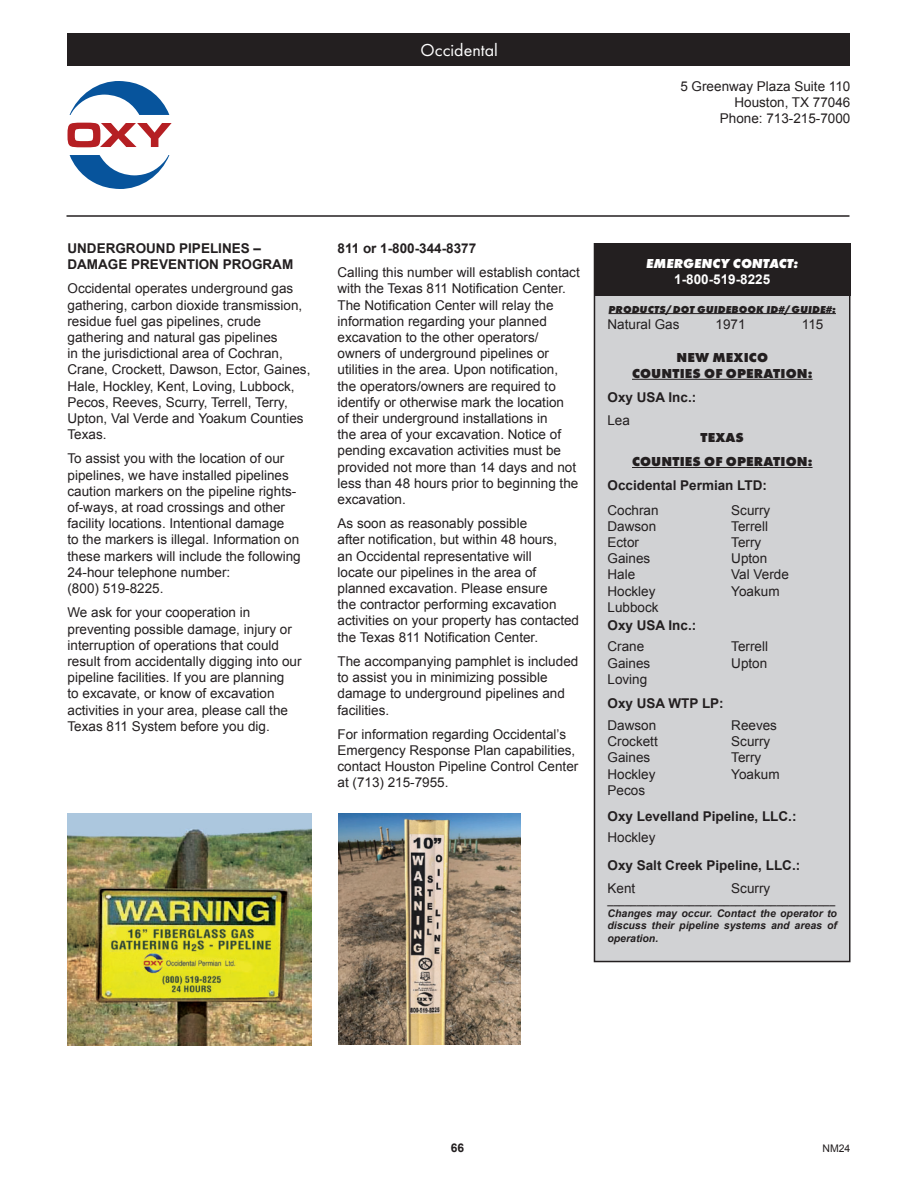
<style>
.page{position:relative;width:918px;height:1188px;background:#fff}
.page>*{position:absolute;margin:0;border:0;box-sizing:border-box;transform-origin:0 0}
.t1{font:18px "Futura PT";color:#fff}
.t2{font:13.5px/16.2px "Arial";color:#231f20}
.t3{font:700 13.5px/16.2px "Arial";color:#231f20}
.t4{font:800 13.5px "Futura PT";letter-spacing:.01em;color:#231f20}
.t5{font:italic 800 13.5px "Futura PT";color:#fff}
.t6{font:700 13.5px "Arial";color:#fff}
.t7{font:700 12px "Arial";color:#231f20}
.t8{font:italic 700 10.5px/12.6px "Arial";color:#231f20;text-align:justify}
.t9{font:italic 800 10.5px "Futura PT";letter-spacing:.01em;color:#231f20}
.t10{font:10.5px "Arial";color:#231f20}
</style>
<div class="page">
<div style="left:68px;top:34px;width:782px;height:32px;background:#231f20"></div>
<div style="left:594px;top:244px;width:256px;height:718px;background:#d1d2d4"></div>
<div style="left:594px;top:243px;width:256px;height:719px;border:2px solid #231f20"></div>
<hr style="left:67px;top:215px;width:783px;height:2px;background:#231f20">
<div style="left:594px;top:244px;width:256px;height:52px;background:#231f20"></div>
<hr style="left:609px;top:313px;width:227px;height:1px;background:#231f20">
<hr style="left:632px;top:379px;width:181px;height:1px;background:#231f20">
<hr style="left:632px;top:467px;width:181px;height:1px;background:#231f20">
<img style="left:68px;top:814px;width:243px;height:231px">
<svg style="left:70px;top:155px;width:99px;height:34px"></svg>
<svg style="left:70px;top:81px;width:99px;height:34px"></svg>
<svg style="left:68px;top:123px;width:104px;height:24px"></svg>
<img style="left:338px;top:814px;width:183px;height:231px">
<p class="t1" style="left:421px;top:39px;width:79px">Occidental</p>
<p class="t2" style="left:680px;top:78px;width:172px">5 Greenway Plaza Suite 110</p>
<p class="t2" style="left:734px;top:94px;width:118px">Houston, TX 77046</p>
<p class="t2" style="left:720px;top:111px;width:132px">Phone: 713-215-7000</p>
<p class="t3" style="left:68px;top:240px;width:227px">UNDERGROUND PIPELINES –<br>DAMAGE PREVENTION PROGRAM</p>
<p class="t2" style="left:68px;top:281px;width:244px">Occidental operates underground gas gathering, carbon dioxide transmission, residue fuel gas pipelines, crude gathering and natural gas pipelines<br>in the jurisdictional area of Cochran, Crane, Crockett, Dawson, Ector, Gaines, Hale, Hockley, Kent, Loving, Lubbock, Pecos, Reeves, Scurry, Terrell, Terry, Upton, Val Verde and Yoakum Counties Texas.</p>
<p class="t2" style="left:68px;top:451px;width:235px">To assist you with the location of our pipelines, we have installed pipelines caution markers on the pipeline rights&shy;of-ways, at road crossings and other facility locations. Intentional damage<br>to the markers is illegal. Information on these markers will include the following 24-hour telephone number:<br>(800) 519-8225.</p>
<p class="t2" style="left:68px;top:605px;width:236px">We ask for your cooperation in preventing possible damage, injury or interruption of operations that could result from accidentally digging into our pipeline facilities. If you are planning<br>to excavate, or know of excavation activities in your area, please call the Texas 811 System before you dig.</p>
<p class="t3" style="left:338px;top:240px;width:140px">811 or 1-800-344-8377</p>
<p class="t2" style="left:338px;top:264px;width:244px">Calling this number will establish contact with the Texas 811 Notification Center.<br>The Notification Center will relay the information regarding your planned excavation to the other operators/ owners of underground pipelines or utilities in the area. Upon notification, the operators/owners are required to identify or otherwise mark the location<br>of their underground installations in<br>the area of your excavation. Notice of pending excavation activities must be provided not more than 14 days and not less than 48 hours prior to beginning the excavation.</p>
<p class="t2" style="left:338px;top:516px;width:243px">As soon as reasonably possible<br>after notification, but within 48 hours,<br>an Occidental representative will<br>locate our pipelines in the area of planned excavation. Please ensure<br>the contractor performing excavation activities on your property has contacted the Texas 811 Notification Center.</p>
<p class="t2" style="left:338px;top:653px;width:242px">The accompanying pamphlet is included to assist you in minimizing possible damage to underground pipelines and facilities.</p>
<p class="t2" style="left:338px;top:726px;width:242px">For information regarding Occidental’s Emergency Response Plan capabilities, contact Houston Pipeline Control Center at (713) 215-7955.</p>
<p class="t5" style="left:646px;top:254px;width:154px">EMERGENCY CONTACT:</p>
<p class="t6" style="left:674px;top:270px;width:98px">1-800-519-8225</p>
<p class="t9" style="left:609px;top:302px;width:229px">PRODUCTS/DOT GUIDEBOOK ID#/GUIDE#:</p>
<p class="t2" style="left:608px;top:316px;width:74px">Natural Gas</p>
<p class="t2" style="left:716px;top:316px;width:32px">1971</p>
<p class="t2" style="left:802px;top:316px;width:23px">115</p>
<p class="t4" style="left:676px;top:349px;width:93px">NEW MEXICO</p>
<p class="t4" style="left:632px;top:365px;width:182px">COUNTIES OF OPERATION:</p>
<p class="t3" style="left:608px;top:390px;width:90px">Oxy USA Inc.:</p>
<p class="t4" style="left:701px;top:429px;width:45px">TEXAS</p>
<p class="t4" style="left:632px;top:453px;width:182px">COUNTIES OF OPERATION:</p>
<p class="t3" style="left:608px;top:478px;width:161px">Occidental Permian LTD:</p>
<p class="t2" style="left:607px;top:412px;width:24px">Lea</p>
<p class="t2" style="left:608px;top:502px;width:53px">Cochran</p>
<p class="t2" style="left:608px;top:518px;width:50px">Dawson</p>
<p class="t2" style="left:608px;top:534px;width:33px">Ector</p>
<p class="t2" style="left:608px;top:550px;width:44px">Gaines</p>
<p class="t2" style="left:608px;top:567px;width:29px">Hale</p>
<p class="t2" style="left:608px;top:583px;width:50px">Hockley</p>
<p class="t2" style="left:608px;top:599px;width:53px">Lubbock</p>
<p class="t3" style="left:608px;top:618px;width:90px">Oxy USA Inc.:</p>
<p class="t2" style="left:608px;top:639px;width:38px">Crane</p>
<p class="t2" style="left:608px;top:655px;width:44px">Gaines</p>
<p class="t2" style="left:608px;top:671px;width:41px">Loving</p>
<p class="t3" style="left:608px;top:696px;width:118px">Oxy USA WTP LP:</p>
<p class="t2" style="left:608px;top:717px;width:50px">Dawson</p>
<p class="t2" style="left:608px;top:733px;width:52px">Crockett</p>
<p class="t2" style="left:608px;top:750px;width:44px">Gaines</p>
<p class="t2" style="left:608px;top:766px;width:50px">Hockley</p>
<p class="t2" style="left:608px;top:782px;width:39px">Pecos</p>
<p class="t2" style="left:731px;top:502px;width:41px">Scurry</p>
<p class="t2" style="left:731px;top:518px;width:38px">Terrell</p>
<p class="t2" style="left:731px;top:534px;width:31px">Terry</p>
<p class="t2" style="left:731px;top:550px;width:38px">Upton</p>
<p class="t2" style="left:731px;top:567px;width:59px">Val Verde</p>
<p class="t2" style="left:731px;top:583px;width:50px">Yoakum</p>
<p class="t2" style="left:731px;top:639px;width:38px">Terrell</p>
<p class="t2" style="left:731px;top:655px;width:38px">Upton</p>
<p class="t2" style="left:731px;top:717px;width:47px">Reeves</p>
<p class="t2" style="left:731px;top:733px;width:41px">Scurry</p>
<p class="t2" style="left:731px;top:750px;width:31px">Terry</p>
<p class="t2" style="left:731px;top:766px;width:50px">Yoakum</p>
<p class="t3" style="left:608px;top:809px;width:191px">Oxy Levelland Pipeline, LLC.:</p>
<p class="t3" style="left:608px;top:858px;width:194px">Oxy Salt Creek Pipeline, LLC.:</p>
<p class="t8" style="left:608px;top:894px;width:229px">_______________________________________</p>
<p class="t8" style="left:608px;top:907px;width:231px">Changes may occur. Contact the operator to discuss their pipeline systems and areas of operation.</p>
<p class="t2" style="left:608px;top:829px;width:50px">Hockley</p>
<p class="t2" style="left:608px;top:880px;width:29px">Kent</p>
<p class="t2" style="left:731px;top:880px;width:41px">Scurry</p>
<p class="t7" style="left:451px;top:1140px;width:15px">66</p>
<p class="t10" style="left:822px;top:1141px;width:30px">NM24</p>
</div>
